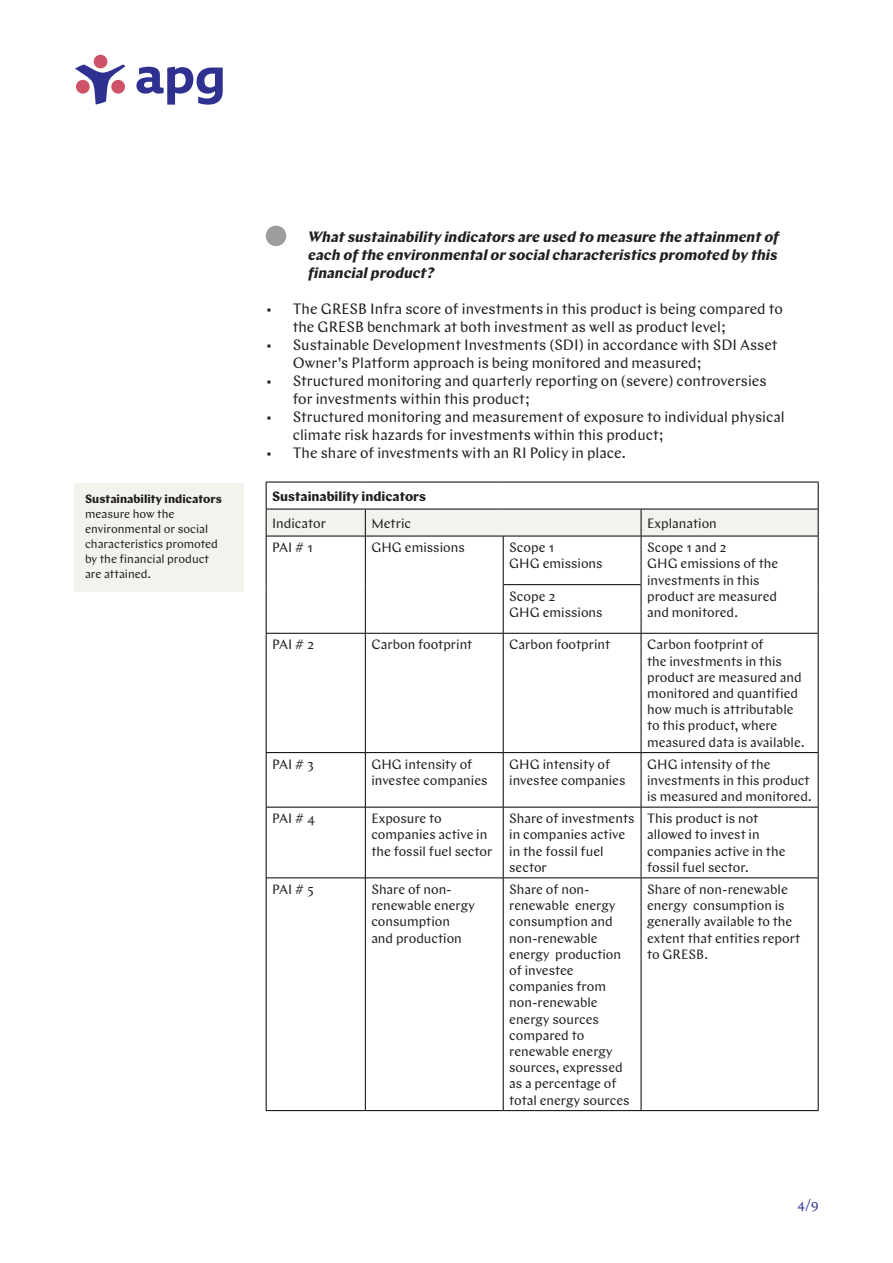
<style>
.page{position:relative;width:893px;height:1263px;background:#fff}
.page>*{position:absolute;margin:0;border:0;box-sizing:border-box;transform-origin:0 0}
.t1{font:15px/18px "Chap APG";color:#231f20}
.t2{font:italic 700 15px/18px "Chap APG";color:#231f20;text-align:justify}
.t3{font:13.5px/16.2px "Chap APG";color:#231f20}
.t4{font:700 13.5px "Chap APG";color:#231f20}
.t5{font:13.5px "Chap APG";color:#2e318f}
.t6{font:12px/15px "Chap APG";color:#231f20}
.t7{font:700 12px "Chap APG";color:#231f20}
</style>
<div class="page">
<div style="left:94px;top:55px;width:13px;height:13px;background:#ce5368;border-radius:50%"></div>
<svg style="left:75px;top:64px;width:50px;height:41px"></svg>
<svg style="left:136px;top:67px;width:87px;height:38px"></svg>
<div style="left:266px;top:226px;width:20px;height:20px;background:#9d9d9c;border-radius:50%"></div>
<hr style="left:266px;top:536px;width:1px;height:49px;background:#000">
<hr style="left:266px;top:585px;width:1px;height:48px;background:#000">
<hr style="left:266px;top:634px;width:1px;height:118px;background:#000">
<hr style="left:266px;top:753px;width:1px;height:54px;background:#000">
<hr style="left:266px;top:807px;width:1px;height:71px;background:#000">
<hr style="left:266px;top:878px;width:1px;height:232px;background:#000">
<hr style="left:365px;top:536px;width:1px;height:49px;background:#000">
<hr style="left:365px;top:585px;width:1px;height:48px;background:#000">
<hr style="left:365px;top:634px;width:1px;height:118px;background:#000">
<hr style="left:365px;top:753px;width:1px;height:54px;background:#000">
<hr style="left:365px;top:807px;width:1px;height:71px;background:#000">
<hr style="left:365px;top:878px;width:1px;height:232px;background:#000">
<hr style="left:503px;top:536px;width:1px;height:49px;background:#000">
<hr style="left:503px;top:585px;width:1px;height:48px;background:#000">
<hr style="left:503px;top:634px;width:1px;height:118px;background:#000">
<hr style="left:503px;top:753px;width:1px;height:54px;background:#000">
<hr style="left:503px;top:807px;width:1px;height:71px;background:#000">
<hr style="left:503px;top:878px;width:1px;height:232px;background:#000">
<hr style="left:641px;top:536px;width:1px;height:49px;background:#000">
<hr style="left:641px;top:585px;width:1px;height:48px;background:#000">
<hr style="left:641px;top:634px;width:1px;height:118px;background:#000">
<hr style="left:641px;top:753px;width:1px;height:54px;background:#000">
<hr style="left:641px;top:807px;width:1px;height:71px;background:#000">
<hr style="left:641px;top:878px;width:1px;height:232px;background:#000">
<hr style="left:818px;top:536px;width:1px;height:49px;background:#000">
<hr style="left:818px;top:585px;width:1px;height:48px;background:#000">
<hr style="left:818px;top:634px;width:1px;height:118px;background:#000">
<hr style="left:818px;top:753px;width:1px;height:54px;background:#000">
<hr style="left:818px;top:807px;width:1px;height:71px;background:#000">
<hr style="left:818px;top:878px;width:1px;height:232px;background:#000">
<hr style="left:266px;top:536px;width:99px;height:1px;background:#000">
<hr style="left:266px;top:633px;width:99px;height:1px;background:#000">
<hr style="left:266px;top:752px;width:99px;height:1px;background:#000">
<hr style="left:266px;top:807px;width:99px;height:1px;background:#000">
<hr style="left:266px;top:877px;width:99px;height:1px;background:#000">
<hr style="left:266px;top:1110px;width:99px;height:1px;background:#000">
<hr style="left:365px;top:536px;width:138px;height:1px;background:#000">
<hr style="left:503px;top:536px;width:138px;height:1px;background:#000">
<hr style="left:504px;top:584px;width:137px;height:1px;background:#000">
<hr style="left:365px;top:633px;width:138px;height:1px;background:#000">
<hr style="left:503px;top:633px;width:138px;height:1px;background:#000">
<hr style="left:365px;top:752px;width:138px;height:1px;background:#000">
<hr style="left:366px;top:807px;width:137px;height:1px;background:#000">
<hr style="left:366px;top:877px;width:137px;height:1px;background:#000">
<hr style="left:503px;top:752px;width:138px;height:1px;background:#000">
<hr style="left:504px;top:807px;width:137px;height:1px;background:#000">
<hr style="left:504px;top:877px;width:137px;height:1px;background:#000">
<hr style="left:365px;top:1110px;width:138px;height:1px;background:#000">
<hr style="left:503px;top:1110px;width:138px;height:1px;background:#000">
<svg style="left:266px;top:482px;width:553px;height:54px"></svg>
<hr style="left:641px;top:536px;width:178px;height:1px;background:#000">
<hr style="left:641px;top:633px;width:178px;height:1px;background:#000">
<hr style="left:641px;top:752px;width:178px;height:1px;background:#000">
<hr style="left:641px;top:807px;width:177px;height:1px;background:#000">
<hr style="left:641px;top:877px;width:177px;height:1px;background:#000">
<hr style="left:641px;top:1110px;width:178px;height:1px;background:#000">
<div style="left:74px;top:484px;width:170px;height:108px;background:#f3f3ed"></div>
<p class="t7" style="left:85px;top:491px;width:138px">Sustainability indicators</p>
<p class="t6" style="left:85px;top:507px;width:135px">measure how the environmental or social characteristics promoted by the financial product are attained.</p>
<p class="t2" style="left:308px;top:227px;width:472px">What sustainability indicators are used to measure the attainment of each of the environmental or social characteristics promoted by this financial product?</p>
<p class="t1" style="left:293px;top:299px;width:492px;text-indent:-27px">• The GRESB Infra score of investments in this product is being compared to the GRESB benchmark at both investment as well as product level;</p>
<p class="t1" style="left:293px;top:335px;width:486px;text-indent:-27px">• Sustainable Development Investments (SDI) in accordance with SDI Asset<br>Owner’s Platform approach is being monitored and measured;</p>
<p class="t1" style="left:293px;top:371px;width:475px;text-indent:-27px">• Structured monitoring and quarterly reporting on (severe) controversies for investments within this product;</p>
<p class="t1" style="left:293px;top:407px;width:493px;text-indent:-27px">• Structured monitoring and measurement of exposure to individual physical climate risk hazards for investments within this product;</p>
<p class="t1" style="left:266px;top:443px;width:362px">• The share of investments with an RI Policy in place.</p>
<p class="t4" style="left:272px;top:487px;width:155px">Sustainability indicators</p>
<p class="t3" style="left:272px;top:515px;width:55px">Indicator</p>
<p class="t3" style="left:371px;top:515px;width:41px">Metric</p>
<p class="t3" style="left:647px;top:515px;width:71px">Explanation</p>
<p class="t3" style="left:272px;top:539px;width:42px">PAI # 1</p>
<p class="t3" style="left:371px;top:539px;width:95px">GHG emissions</p>
<p class="t3" style="left:509px;top:539px;width:95px">Scope 1<br>GHG emissions</p>
<p class="t3" style="left:647px;top:539px;width:133px">Scope 1 and 2<br>GHG emissions of the investments in this product are measured and monitored.</p>
<p class="t3" style="left:509px;top:588px;width:95px">Scope 2<br>GHG emissions</p>
<p class="t3" style="left:272px;top:636px;width:44px">PAI # 2</p>
<p class="t3" style="left:371px;top:636px;width:103px">Carbon footprint</p>
<p class="t3" style="left:509px;top:636px;width:103px">Carbon footprint</p>
<p class="t3" style="left:647px;top:636px;width:159px">Carbon footprint of<br>the investments in this product are measured and monitored and quantified how much is attributable to this product, where measured data is available.</p>
<p class="t3" style="left:272px;top:756px;width:43px">PAI # 3</p>
<p class="t3" style="left:371px;top:756px;width:118px">GHG intensity of investee companies</p>
<p class="t3" style="left:509px;top:756px;width:118px">GHG intensity of investee companies</p>
<p class="t3" style="left:647px;top:756px;width:167px">GHG intensity of the investments in this product is measured and monitored.</p>
<p class="t3" style="left:272px;top:810px;width:44px">PAI # 4</p>
<p class="t3" style="left:371px;top:810px;width:122px">Exposure to companies active in the fossil fuel sector</p>
<p class="t3" style="left:509px;top:810px;width:127px">Share of investments in companies active in the fossil fuel sector</p>
<p class="t3" style="left:647px;top:810px;width:140px">This product is not allowed to invest in companies active in the fossil fuel sector.</p>
<p class="t3" style="left:272px;top:881px;width:44px">PAI # 5</p>
<p class="t3" style="left:371px;top:881px;width:105px">Share of non&shy;renewable energy consumption and production</p>
<p class="t3" style="left:509px;top:881px;width:122px">Share of non&shy;renewable energy consumption and non-renewable energy production of investee companies from non-renewable energy sources compared to renewable energy sources, expressed as a percentage of total energy sources</p>
<p class="t3" style="left:647px;top:881px;width:155px">Share of non-renewable energy consumption is generally available to the extent that entities report to GRESB.</p>
<p class="t5" style="left:797px;top:1196px;width:23px">4/9</p>
</div>
